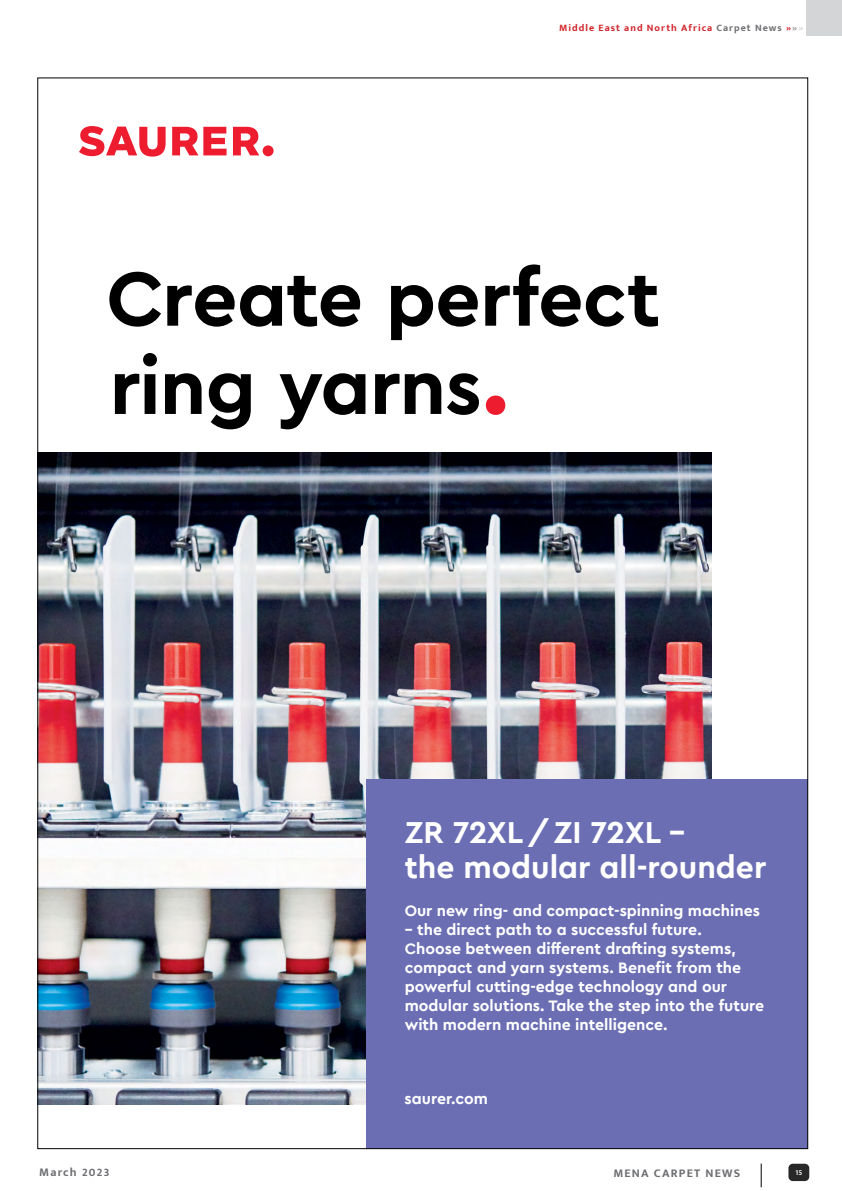
<style>
.page{position:relative;width:842px;height:1191px;background:#fff}
.page>*{position:absolute;margin:0;border:0;box-sizing:border-box;transform-origin:0 0}
.t1{font:700 80.3px/88.2px "Saurer";letter-spacing:-.015em;color:#000}
.t2{font:700 31.8px/34.9px "Saurer";color:#fff}
.t3{font:700 15.9px/19.1px "Saurer";color:#fff}
.t4{font:700 12px "Mukta Mahee";letter-spacing:.1em;color:#6d6e71}
.t5{font:700 10px "Mukta Mahee";letter-spacing:.1em;color:#d2232a}
.t6{font:600 8px "Mukta Mahee";color:#fff}
.s1{color:#6d6e71}
.s2{color:#939598}
.s3{color:#d1d3d4}
.s4{color:#ed1c2f}
</style>
<div class="page">
<div style="left:806px;top:0;width:36px;height:36px;background:#d3d5d6"></div>
<div style="left:788px;top:1163px;width:21px;height:18px;background:#292829;border-radius:4px"></div>
<svg style="left:761px;top:1163px;width:1px;height:24px"></svg>
<img style="left:40px;top:452px;width:671px;height:652px">
<div style="left:366px;top:779px;width:442px;height:369px;background:#6b6eb3"></div>
<svg style="left:79px;top:126px;width:195px;height:31px"></svg>
<p class="t5" style="left:559px;top:21px;width:246px">Middle East and North Africa <span class="s1">Carpet News</span> »<span class="s2">»</span><span class="s3">»</span></p>
<h1 class="t1" style="left:106px;top:251px;width:556px">Create perfect ring yarns<span class="s4">.</span></h1>
<h2 class="t2" style="left:405px;top:813px;width:363px">ZR 72XL / ZI 72XL –<br>the modular all-rounder</h2>
<p class="t3" style="left:405px;top:900px;width:357px">Our new ring- and compact-spinning machines</p>
<p class="t3" style="left:405px;top:919px;width:361px">– the direct path to a successful future.<br>Choose between different drafting systems, compact and yarn systems. Benefit from the powerful cutting-edge technology and our modular solutions. Take the step into the future with modern machine intelligence.</p>
<p class="t3" style="left:404px;top:1088px;width:85px">saurer.com</p>
<p class="t4" style="left:39px;top:1164px;width:72px">March 2023</p>
<p class="t4" style="left:613px;top:1166px;width:128px">MENA CARPET NEWS</p>
<p class="t6" style="left:795px;top:1167px;width:8px">15</p>
</div>
